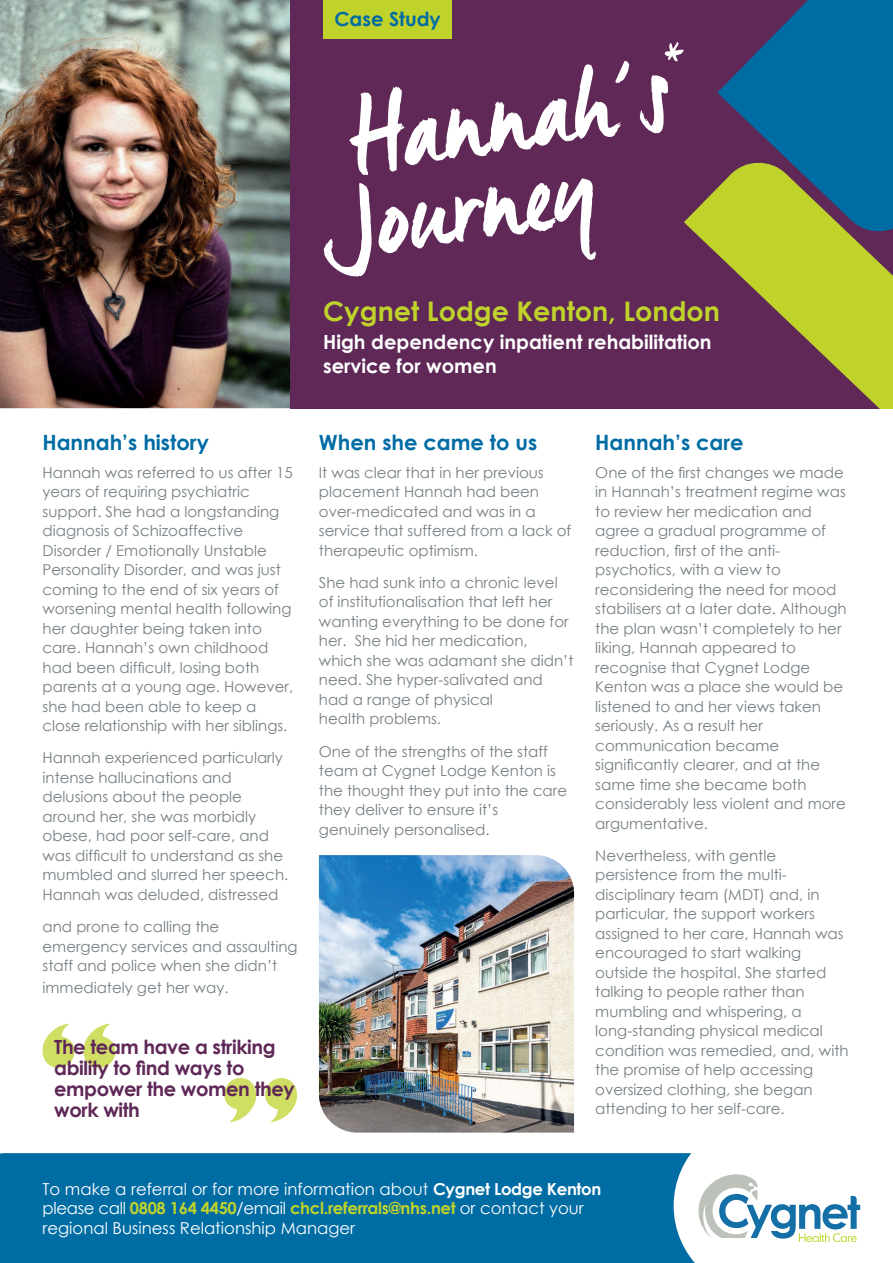
<style>
.page{position:relative;width:893px;height:1263px;background:#fff}
.page>*{position:absolute;margin:0;border:0;box-sizing:border-box;transform-origin:0 0}
.t1{font:108px "Manus";color:#fff}
.t2{font:700 27px "Century Gothic";color:#c0d32b}
.t3{font:700 21px "Century Gothic";color:#006ca4}
.t4{font:700 19.5px/21px "Century Gothic";letter-spacing:-.02em;color:#5f2857}
.t5{font:700 19.5px/24px "Century Gothic";color:#fff}
.t6{font:700 19.5px "Century Gothic";color:#006ca4}
.t7{font:16.5px/19.5px "Century Gothic";color:#fff}
.t8{font:15px/19.5px "Century Gothic";color:#767f84}
.s1{font-weight:700}
.s2{font-weight:700;color:#c0d32b}
</style>
<div class="page">
<img style="left:0;top:0;width:291px;height:408px">
<div style="left:291px;top:0;width:602px;height:408px;background:#5f2857"></div>
<svg style="left:717px;top:0;width:176px;height:159px"></svg>
<svg style="left:684px;top:159px;width:209px;height:249px"></svg>
<div style="left:0;top:1153px;width:674px;height:110px;background:#006ca4"></div>
<svg style="left:674px;top:1153px;width:186px;height:110px"></svg>
<div style="left:323px;top:0;width:129px;height:38px;background:#c0d32b"></div>
<img style="left:319px;top:855px;width:255px;height:277px">
<svg style="left:42px;top:1023px;width:33px;height:45px"></svg>
<svg style="left:83px;top:1023px;width:33px;height:45px"></svg>
<svg style="left:265px;top:1078px;width:33px;height:44px"></svg>
<svg style="left:224px;top:1078px;width:33px;height:44px"></svg>
<h3 class="t6" style="left:334px;top:4px;width:108px">Case Study</h3>
<h1 class="t1" style="left:339px;top:76px;width:326px;rotate:-9deg">Hannah’s</h1>
<h1 class="t1" style="left:310px;top:163px;width:279px;rotate:-9deg">Journey</h1>
<h2 class="t2" style="left:323px;top:290px;width:398px">Cygnet Lodge Kenton, London</h2>
<h3 class="t5" style="left:323px;top:329px;width:390px">High dependency inpatient rehabilitation service for women</h3>
<h3 class="t3" style="left:43px;top:426px;width:168px">Hannah’s history</h3>
<p class="t8" style="left:43px;top:462px;width:252px">Hannah was referred to us after 15 years of requiring psychiatric support. She had a longstanding diagnosis of Schizoaffective<br>Disorder / Emotionally Unstable<br>Personality Disorder, and was just coming to the end of six years of worsening mental health following her daughter being taken into care. Hannah’s own childhood had been difficult, losing both parents at a young age. However, she had been able to keep a close relationship with her siblings.</p>
<p class="t8" style="left:43px;top:748px;width:247px">Hannah experienced particularly intense hallucinations and delusions about the people around her, she was morbidly obese, had poor self-care, and was difficult to understand as she mumbled and slurred her speech.<br>Hannah was deluded, distressed</p>
<p class="t8" style="left:43px;top:917px;width:257px">and prone to calling the emergency services and assaulting staff and police when she didn’t</p>
<p class="t8" style="left:43px;top:977px;width:187px">immediately get her way.</p>
<h3 class="t4" style="left:54px;top:1036px;width:242px">The team have a striking ability to find ways to empower the women they work with</h3>
<h3 class="t3" style="left:319px;top:426px;width:220px">When she came to us</h3>
<p class="t8" style="left:319px;top:462px;width:254px">It was clear that in her previous placement Hannah had been over-medicated and was in a service that suffered from a lack of therapeutic optimism.</p>
<p class="t8" style="left:319px;top:572px;width:256px">She had sunk into a chronic level of institutionalisation that left her wanting everything to be done for her. She hid her medication, which she was adamant she didn’t need. She hyper-salivated and had a range of physical<br>health problems.</p>
<p class="t8" style="left:319px;top:741px;width:250px">One of the strengths of the staff team at Cygnet Lodge Kenton is the thought they put into the care they deliver to ensure it’s genuinely personalised.</p>
<h3 class="t3" style="left:595px;top:426px;width:150px">Hannah’s care</h3>
<p class="t8" style="left:595px;top:462px;width:253px">One of the first changes we made in Hannah’s treatment regime was to review her medication and agree a gradual programme of reduction, first of the anti&shy;psychotics, with a view to reconsidering the need for mood stabilisers at a later date. Although the plan wasn’t completely to her liking, Hannah appeared to recognise that Cygnet Lodge<br>Kenton was a place she would be listened to and her views taken seriously. As a result her communication became significantly clearer, and at the same time she became both considerably less violent and more argumentative.</p>
<p class="t8" style="left:595px;top:845px;width:255px">Nevertheless, with gentle persistence from the multi&shy;disciplinary team (MDT) and, in particular, the support workers assigned to her care, Hannah was encouraged to start walking outside the hospital. She started talking to people rather than mumbling and whispering, a long-standing physical medical condition was remedied, and, with the promise of help accessing oversized clothing, she began attending to her self-care.</p>
<p class="t7" style="left:43px;top:1179px;width:560px">To make a referral or for more information about <span class="s1">Cygnet Lodge Kenton </span>please call <span class="s2">0808 164 4450</span>/email <span class="s2">chcl.referrals@nhs.net</span> or contact your regional Business Relationship Manager</p>
</div>
